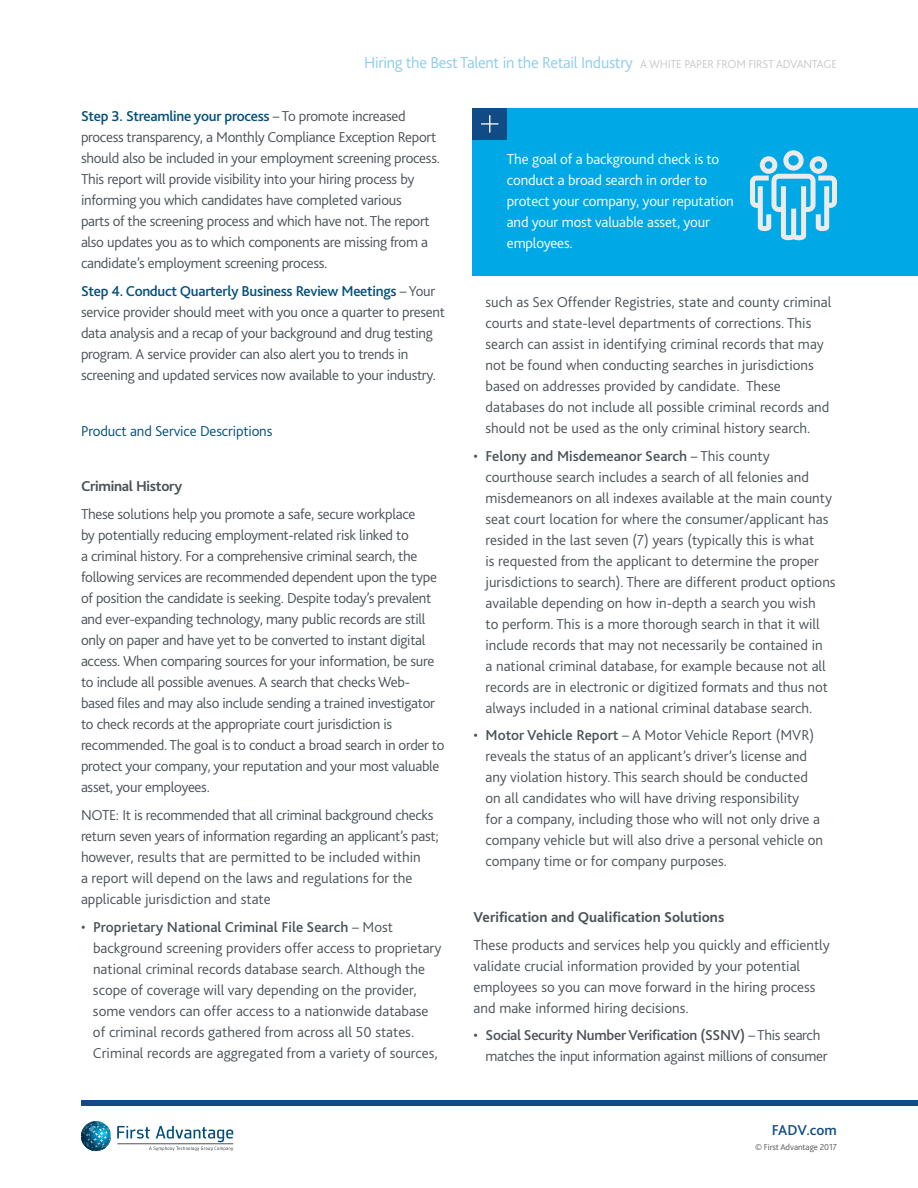
<style>
.page{position:relative;width:918px;height:1188px;background:#fff}
.page>*{position:absolute;margin:0;border:0;box-sizing:border-box;transform-origin:0 0}
.t1{font:300 16.5px "Bliss 2";letter-spacing:-.02em;color:#8cccf0}
.t2{font:300 15px/21px "Bliss 2";color:#4a5256}
.t3{font:300 15px/21px "Bliss 2";letter-spacing:-.02em;color:#4a5256}
.t4{font:300 15px/21px "Bliss 2";letter-spacing:-.01em;color:#fff}
.t5{font:700 15px "Bliss 2";color:#4a5256}
.t6{font:300 15px "Bliss 2";color:#004f7c}
.t7{font:700 15px "Bliss 2";letter-spacing:-.02em;color:#4a5256}
.t8{font:500 15px "Bliss 2";letter-spacing:.005em;color:#104b86}
.t9{font:300 9px "Bliss 2";color:#55565a}
.s1{font-size:12px;color:#cbc8c7}
.s2{font-weight:500;color:#004f7c}
.s3{font-weight:500}
</style>
<div class="page">
<div style="left:81px;top:1101px;width:837px;height:5px;background:#104b86"></div>
<svg style="left:117px;top:1126px;width:116px;height:25px"></svg>
<svg style="left:81px;top:1121px;width:30px;height:30px"></svg>
<div style="left:472px;top:108px;width:446px;height:167px;background:#00a9e5"></div>
<svg style="left:750px;top:150px;width:87px;height:90px"></svg>
<div style="left:472px;top:108px;width:35px;height:32px;background:#104b86"></div>
<svg style="left:481px;top:115px;width:17px;height:18px"></svg>
<p class="t1" style="left:364px;top:53px;width:474px">H iring the Best Talent in the Retail I ndustry <span class="s1">A White Paper from First Advantage</span></p>
<p class="t3" style="left:81px;top:106px;width:360px"><span class="s2">Step 3. Streamline your process</span> – To promote increased process transparency, a M onthly Compliance Exception Report should also be included in your employment screening process.<br>This report will provide visibility into your hiring process by informing you which candidates have completed various<br>parts of the screening process and which have not. The report also updates you as to which components are missing from a candidate’s employment screening process.</p>
<p class="t3" style="left:81px;top:280px;width:365px"><span class="s2">Step 4. Conduct Quarterly Business Review Meetings</span> – Your service provider should meet with you once a quarter to present data analysis and a recap of your background and drug testing program. A service provider can also alert you to trends in screening and updated services now available to your industry.</p>
<p class="t6" style="left:81px;top:421px;width:193px">Product and Service Descriptions</p>
<p class="t7" style="left:81px;top:477px;width:103px">Criminal History</p>
<p class="t3" style="left:81px;top:503px;width:365px">These solutions help you promote a safe, secure workplace<br>by potentially reducing employment-related risk linked to<br>a criminal history. For a comprehensive criminal search, the following services are recommended dependent upon the type of position the candidate is seeking. Despite today’s prevalent and ever-expanding technology, many public records are still only on paper and have yet to be converted to instant digital access. When comparing sources for your information, be sure to include all possible avenues. A search that checks Web&shy;based files and may also include sending a trained investigator to check records at the appropriate court jurisdiction is recommended. The goal is to conduct a broad search in order to protect your company, your reputation and your most valuable asset, your employees.</p>
<p class="t2" style="left:81px;top:804px;width:10px">NOTE</p>
<p class="t2" style="left:81px;top:804px;width:359px;text-indent:35px">: It is recommended that all criminal background checks return seven years of information regarding an applicant’s past; however, results that are permitted to be included within<br>a report will depend on the laws and regulations for the applicable jurisdiction and state</p>
<p class="t2" style="left:93px;top:916px;width:350px;text-indent:-12px">• <span class="s3">Proprietary National Criminal File Search</span> – M ost background screening providers offer access to proprietary national criminal records database search. Although the scope of coverage will vary depending on the provider, some vendors can offer access to a nationwide database of criminal records gathered from across all 50 states.<br>Criminal records are aggregated from a variety of sources,</p>
<p class="t4" style="left:507px;top:148px;width:229px">The goal of a background check is to conduct a broad search in order to protect your company, your reputation and your most valuable asset, your employees.</p>
<p class="t2" style="left:485px;top:291px;width:347px">such as Sex Offender Registries, state and county criminal courts and state-level departments of corrections. This search can assist in identifying criminal records that may not be found when conducting searches in jurisdictions based on addresses provided by candidate. These databases do not include all possible criminal records and should not be used as the only criminal history search.</p>
<p class="t2" style="left:486px;top:445px;width:352px;text-indent:-12px">• <span class="s3">Felony and Misdemeanor Search</span> – This county courthouse search includes a search of all felonies and misdemeanors on all indexes available at the main county seat court location for where the consumer/applicant has resided in the last seven (7) years (typically this is what<br>is requested from the applicant to determine the proper jurisdictions to search). There are different product options available depending on how in-depth a search you wish<br>to perform. This is a more thorough search in that it will include records that may not necessarily be contained in<br>a national criminal database, for example because not all records are in electronic or digitized formats and thus not always included in a national criminal database search.</p>
<p class="t2" style="left:474px;top:724px;width:318px">• <span class="s3">Motor Vehicle Report</span> – A M otor Vehicle Report (MVR</p>
<p class="t2" style="left:810px;top:724px;width:6px">)</p>
<p class="t2" style="left:486px;top:745px;width:339px">reveals the status of an applicant’s driver’s license and any violation history. This search should be conducted on all candidates who will have driving responsibility<br>for a company, including those who will not only drive a company vehicle but will also drive a personal vehicle on company time or for company purposes.</p>
<p class="t5" style="left:474px;top:908px;width:252px">Verification and Qualification Solutions</p>
<p class="t2" style="left:474px;top:934px;width:358px">These products and services help you quickly and efficiently validate crucial information provided by your potential employees so you can move forward in the hiring process and make informed hiring decisions.</p>
<p class="t3" style="left:486px;top:1024px;width:344px;text-indent:-12px">• <span class="s3">Social Security Number Verification (SSNV)</span> – This search matches the input information against millions of consumer</p>
<p class="t8" style="left:772px;top:1120px;width:67px">FADV.com</p>
<p class="t9" style="left:755px;top:1141px;width:83px">© First Advantage 2017</p>
</div>
